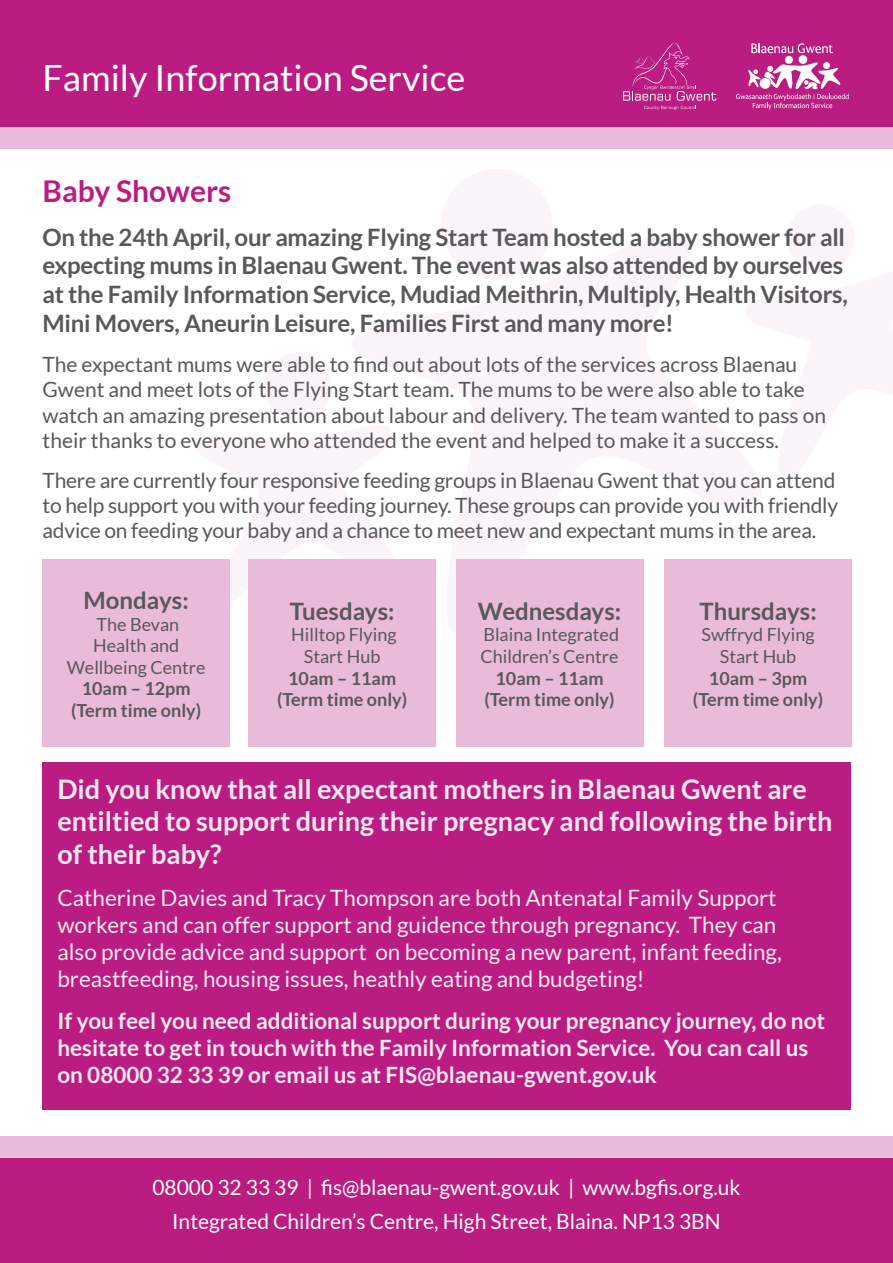
<style>
.page{position:relative;width:893px;height:1263px;background:#fff}
.page>*{position:absolute;margin:0;border:0;box-sizing:border-box;transform-origin:0 0}
.t1{font:36px "Lato";color:#fff}
.t2{font:700 30px "Lato";color:#bb1c82}
.t3{font:700 27px/32.4px "Lato";color:#f8e8f2}
.t4{font:700 24px/28.8px "Lato";letter-spacing:-.01em;color:#58585a}
.t5{font:22.5px/27px "Lato";color:#f8e8f2}
.t6{font:700 22.5px/27px "Lato";color:#f8e8f2}
.t7{font:21px/25.2px "Lato";color:#58585a}
.t8{font:21px/33.8px "Lato";color:#fff;text-align:center}
.t9{font:18px/21.6px "Lato";color:#58585a;text-align:center}
.t10{font:700 18px/21.6px "Lato";color:#58585a;text-align:center}
</style>
<div class="page">
<div style="left:0;top:0;width:893px;height:128px;background:#bb1c82"></div>
<div style="left:0;top:128px;width:893px;height:21px;background:#eabbd9"></div>
<svg style="left:791px;top:205px;width:102px;height:268px"></svg>
<svg style="left:194px;top:432px;width:150px;height:195px;fill:#fbf4f9"></svg>
<svg style="left:265px;top:353px;width:66px;height:67px"></svg>
<svg style="left:344px;top:224px;width:451px;height:440px"></svg>
<svg style="left:433px;top:169px;width:127px;height:119px"></svg>
<div style="left:798px;top:55px;width:9px;height:9px;background:#fff;border-radius:50%"></div>
<div style="left:785px;top:56px;width:8px;height:8px;background:#fff;border-radius:50%"></div>
<svg style="left:736px;top:61px;width:112px;height:49px"></svg>
<svg style="left:751px;top:43px;width:82px;height:10px"></svg>
<div style="left:760px;top:78px;width:11px;height:11px;background:#fff;border-radius:50%"></div>
<svg style="left:623px;top:43px;width:93px;height:67px"></svg>
<div style="left:43px;top:762px;width:808px;height:347px;background:#bb1c82"></div>
<div style="left:43px;top:560px;width:187px;height:187px;background:#eabbd9"></div>
<div style="left:249px;top:560px;width:187px;height:187px;background:#eabbd9"></div>
<div style="left:456px;top:560px;width:187px;height:187px;background:#eabbd9"></div>
<div style="left:664px;top:560px;width:188px;height:187px;background:#eabbd9"></div>
<div style="left:0;top:1136px;width:893px;height:127px;background:#ba1c80"></div>
<div style="left:0;top:1136px;width:893px;height:22px;background:#eabbd9"></div>
<h1 class="t1" style="left:43px;top:58px;width:424px">Family Information Service</h1>
<h2 class="t2" style="left:43px;top:174px;width:190px">Baby Showers</h2>
<p class="t4" style="left:43px;top:222px;width:807px">On the 24th April, our amazing Flying Start Team hosted a baby shower for all expecting mums in Blaenau Gwent. The event was also attended by ourselves at the Family Information Service, Mudiad Meithrin, Multiply, Health Visitors, Mini Movers, Aneurin Leisure, Families First and many more!</p>
<p class="t7" style="left:43px;top:352px;width:785px">The expectant mums were able to find out about lots of the services across Blaenau Gwent and meet lots of the Flying Start team. The mums to be were also able to take watch an amazing presentation about labour and delivery. The team wanted to pass on their thanks to everyone who attended the event and helped to make it a success.</p>
<p class="t7" style="left:43px;top:468px;width:797px">There are currently four responsive feeding groups in Blaenau Gwent that you can attend to help support you with your feeding journey. These groups can provide you with friendly advice on feeding your baby and a chance to meet new and expectant mums in the area.</p>
<p class="t4" style="left:84px;top:585px;width:107px">Mondays:</p>
<p class="t9" style="left:67px;top:613px;width:140px">The Bevan<br>Health and<br>Wellbeing Centre</p>
<p class="t10" style="left:71px;top:678px;width:132px">10am – 12pm (Term time only)</p>
<p class="t4" style="left:290px;top:596px;width:106px">Tuesdays:</p>
<p class="t9" style="left:291px;top:624px;width:107px">Hilltop Flying<br>Start Hub</p>
<p class="t10" style="left:277px;top:667px;width:132px">10am – 11am (Term time only)</p>
<p class="t4" style="left:478px;top:596px;width:145px">Wednesdays:</p>
<p class="t9" style="left:480px;top:624px;width:140px;text-align:left">Blaina Integrated<br>Children’s Centre</p>
<p class="t10" style="left:484px;top:667px;width:132px">10am – 11am (Term time only)</p>
<p class="t4" style="left:699px;top:596px;width:119px">Thursdays:</p>
<p class="t9" style="left:702px;top:624px;width:115px">Swffryd Flying<br>Start Hub</p>
<p class="t10" style="left:693px;top:667px;width:132px">10am – 3pm (Term time only)</p>
<p class="t3" style="left:57px;top:772px;width:777px">Did you know that all expectant mothers in Blaenau Gwent are entiltied to support during their pregnacy and following the birth of their baby?</p>
<p class="t5" style="left:57px;top:884px;width:726px">Catherine Davies and Tracy Thompson are both Antenatal Family Support workers and can offer support and guidence through pregnancy. They can also provide advice and support on becoming a new parent, infant feeding, breastfeeding, housing issues, heathly eating and budgeting!</p>
<p class="t6" style="left:57px;top:1007px;width:769px">If you feel you need additional support during your pregnancy journey, do not hesitate to get in touch with the Family Information Service. You can call us on 08000 32 33 39 or email us at FIS@blaenau-gwent.gov.uk</p>
<p class="t8" style="left:152px;top:1170px;width:590px">08000 32 33 39 | fis@blaenau-gwent.gov.uk | www.bgfis.org.uk<br>Integrated Children’s Centre, High Street, Blaina. NP13 3BN</p>
</div>
